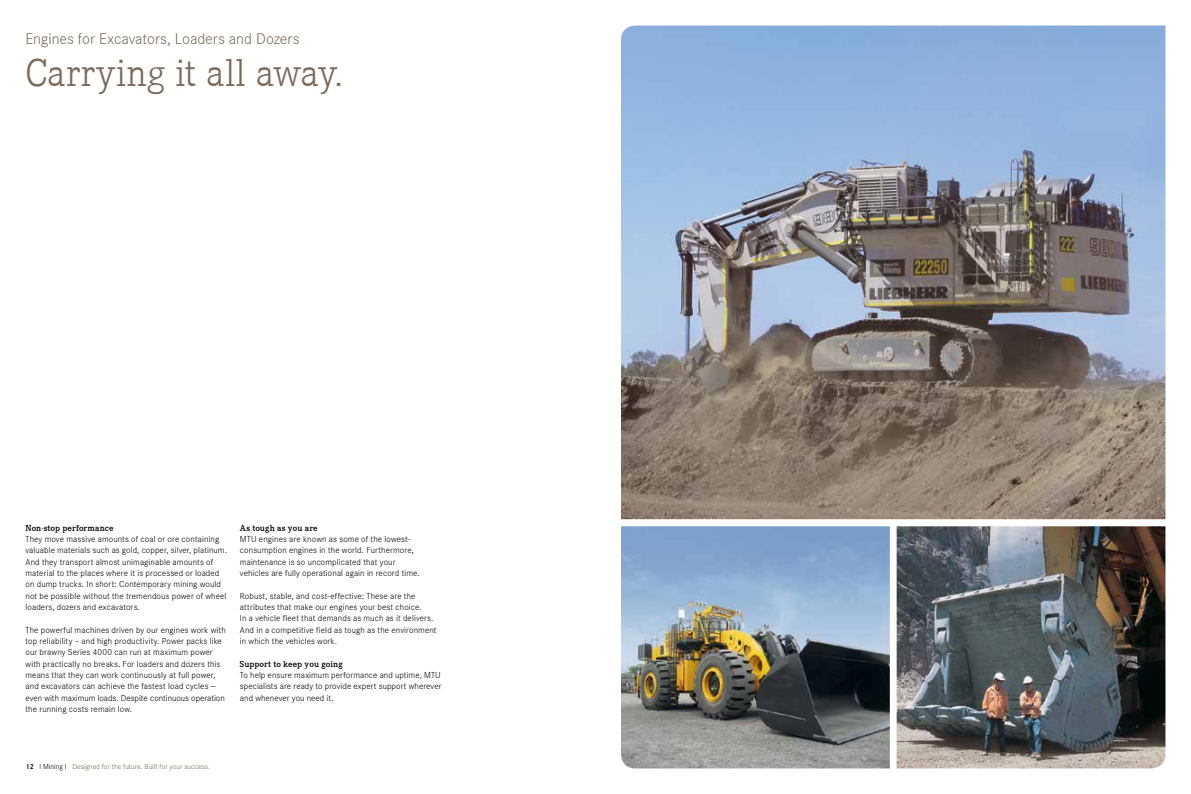
<style>
.page{position:relative;width:1191px;height:794px;background:#fff}
.page>*{position:absolute;margin:0;border:0;box-sizing:border-box;transform-origin:0 0}
.t1{font:300 40px "Corporate E";letter-spacing:.005em;color:#7c6a5b}
.t2{font:300 16px "Corporate S";color:#7c6a5b}
.t3{font:300 9px/11.3px "Corporate S";letter-spacing:.015em;color:#000}
.t4{font:600 9px "Corporate E";letter-spacing:.025em;color:#000}
.t5{font:300 7.5px "Corporate S";letter-spacing:.005em;color:#7c6a5b}
.s1{font-weight:600;color:#000}
.s2{color:#000}
</style>
<div class="page">
<img style="left:621px;top:526px;width:269px;height:242px">
<img style="left:896px;top:526px;width:269px;height:242px">
<img style="left:621px;top:26px;width:544px;height:493px">
<h2 class="t2" style="left:26px;top:27px;width:275px">Engines for Excavators, Loaders and Dozers</h2>
<h1 class="t1" style="left:26px;top:46px;width:318px">Carrying it all away.</h1>
<p class="t4" style="left:26px;top:521px;width:89px">Non-stop performance</p>
<p class="t3" style="left:26px;top:533px;width:203px">They move massive amounts of coal or ore containing valuable materials such as gold, copper, silver, platinum.<br>And they transport almost unimaginable amounts of material to the places where it is processed or loaded on dump trucks. In short: Contemporary mining would not be possible without the tremendous power of wheel loaders, dozers and excavators.</p>
<p class="t3" style="left:26px;top:623px;width:202px">The powerful machines driven by our engines work with top reliability – and high productivity. Power packs like our brawny Series 4000 can run at maximum power with practically no breaks. For loaders and dozers this means that they can work continuously at full power, and excavators can achieve the fastest load cycles — even with maximum loads. Despite continuous operation the running costs remain low.</p>
<p class="t4" style="left:240px;top:521px;width:79px">As tough as you are</p>
<p class="t3" style="left:240px;top:533px;width:181px">MTU engines are known as some of the lowest&shy;consumption engines in the world. Furthermore, maintenance is so uncomplicated that your vehicles are fully operational again in record time.</p>
<p class="t3" style="left:240px;top:589px;width:198px">Robust, stable, and cost-effective: These are the attributes that make our engines your best choice.<br>In a vehicle fleet that demands as much as it delivers.<br>And in a competitive field as tough as the environment in which the vehicles work.</p>
<p class="t4" style="left:240px;top:657px;width:104px">Support to keep you going</p>
<p class="t3" style="left:240px;top:669px;width:203px;text-align:justify">To help ensure maximum performance and uptime, MTU specialists are ready to provide expert support wherever and whenever you need it.</p>
<p class="t5" style="left:26px;top:761px;width:186px"><span class="s1">12</span> <span class="s2">I Mining I</span> Designed for the future. Built for your success.</p>
</div>
